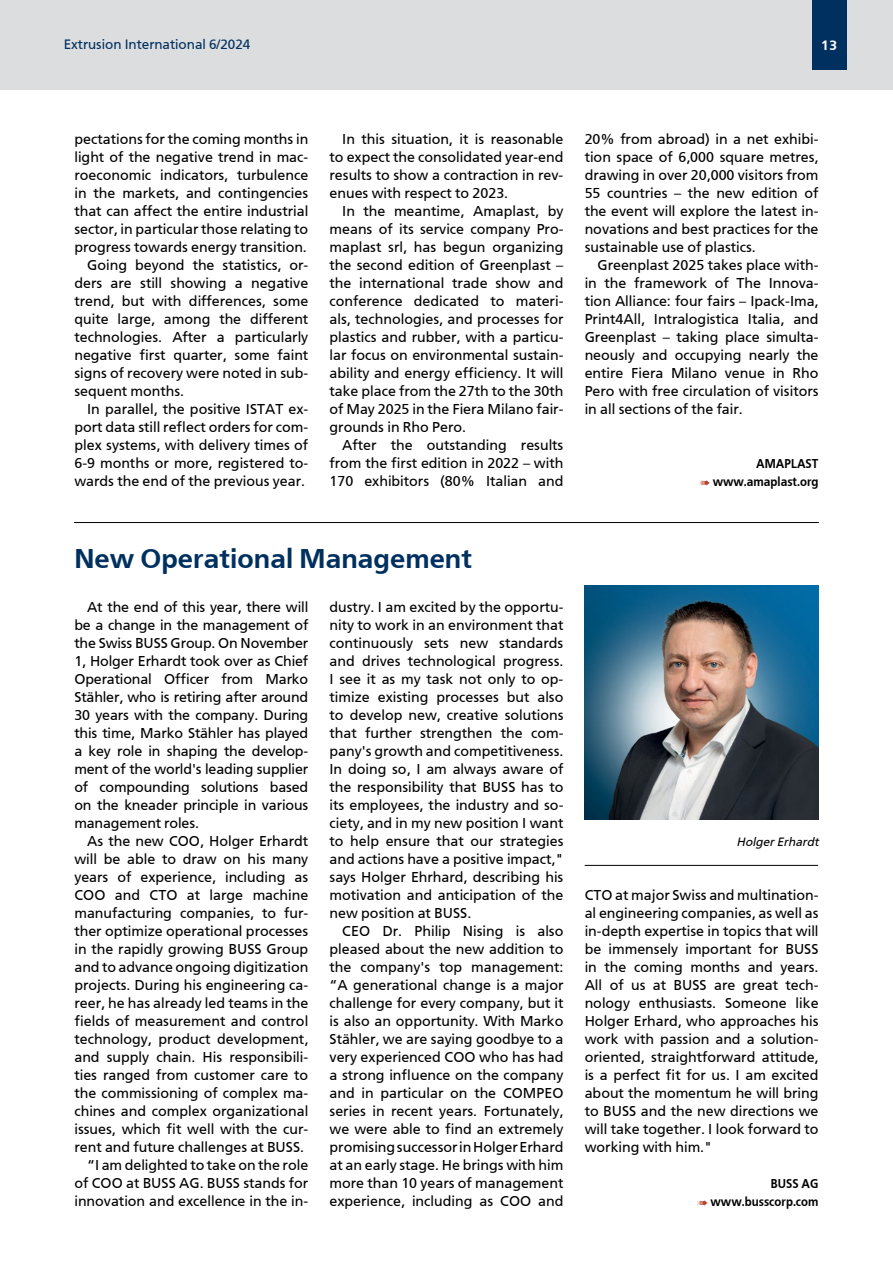
<style>
.page{position:relative;width:893px;height:1263px;background:#fff}
.page>*{position:absolute;margin:0;border:0;box-sizing:border-box;transform-origin:0 0}
.t1{font:700 27px "Frutiger Linotype";color:#00305f}
.t2{font:14.25px/18px "Frutiger Linotype";color:#000;text-align:justify}
.t3{font:13.5px "Frutiger Linotype";color:#00305f}
.t4{font:700 13.5px "Frutiger Linotype";color:#fff}
.t5{font:700 12.75px/18px "Frutiger Linotype";color:#000;text-align:right;scale:.9 1}
.t6{font:italic 12px "Frutiger Linotype";color:#000}
</style>
<div class="page">
<div style="left:0;top:0;width:893px;height:90px;background:#dcddde"></div>
<div style="left:812px;top:0;width:34px;height:69px;background:#00305f"></div>
<svg style="left:700px;top:480px;width:10px;height:6px"></svg>
<svg style="left:698px;top:1200px;width:10px;height:6px"></svg>
<img style="left:585px;top:586px;width:233px;height:233px">
<hr style="left:74px;top:522px;width:745px;height:1px;background:#000">
<hr style="left:585px;top:865px;width:233px;height:1px;background:#000">
<p class="t3" style="left:64px;top:37px;width:188px">Extrusion International 6/2024</p>
<p class="t4" style="left:821px;top:37px;width:18px">13</p>
<p class="t2" style="left:74px;top:130px;width:235px">pectations for the coming months in</p>
<p class="t2" style="left:74px;top:148px;width:235px">light of the negative trend in mac-</p>
<p class="t2" style="left:74px;top:166px;width:235px">roeconomic indicators, turbulence</p>
<p class="t2" style="left:74px;top:184px;width:235px">in the markets, and contingencies</p>
<p class="t2" style="left:74px;top:202px;width:235px">that can affect the entire industrial</p>
<p class="t2" style="left:74px;top:220px;width:235px">sector, in particular those relating to</p>
<p class="t2" style="left:74px;top:238px;width:234px">progress towards energy transition.</p>
<p class="t2" style="left:87px;top:256px;width:223px">Going beyond the statistics, or-</p>
<p class="t2" style="left:74px;top:274px;width:235px">ders are still showing a negative</p>
<p class="t2" style="left:74px;top:292px;width:235px">trend, but with differences, some</p>
<p class="t2" style="left:74px;top:310px;width:235px">quite large, among the different</p>
<p class="t2" style="left:74px;top:328px;width:235px">technologies. After a particularly</p>
<p class="t2" style="left:74px;top:346px;width:235px">negative first quarter, some faint</p>
<p class="t2" style="left:74px;top:364px;width:235px">signs of recovery were noted in sub-</p>
<p class="t2" style="left:74px;top:382px;width:111px">sequent months.</p>
<p class="t2" style="left:87px;top:400px;width:223px">In parallel, the positive ISTAT ex-</p>
<p class="t2" style="left:74px;top:418px;width:235px">port data still reflect orders for com-</p>
<p class="t2" style="left:74px;top:436px;width:235px">plex systems, with delivery times of</p>
<p class="t2" style="left:74px;top:454px;width:235px">6-9 months or more, registered to-</p>
<p class="t2" style="left:74px;top:472px;width:232px">wards the end of the previous year.</p>
<p class="t2" style="left:330px;top:130px;width:235px;text-indent:13px">In this situation, it is reasonable to expect the consolidated year-end results to show a contraction in rev&shy;enues with respect to 2023.</p>
<p class="t2" style="left:330px;top:202px;width:235px;text-indent:13px">In the meantime, Amaplast, by means of its service company Pro&shy;maplast srl, has begun organizing the second edition of Greenplast – the international trade show and conference dedicated to materi&shy;als, technologies, and processes for plastics and rubber, with a particu&shy;lar focus on environmental sustain&shy;ability and energy efficiency. It will take place from the 27th to the 30th of May 2025 in the Fiera Milano fair&shy;grounds in Rho Pero.</p>
<p class="t2" style="left:330px;top:436px;width:235px;text-indent:13px">After the outstanding results from the first edition in 2022 – with 170 exhibitors (80% Italian and</p>
<p class="t2" style="left:585px;top:130px;width:235px">20% from abroad) in a net exhibi&shy;tion space of 6,000 square metres, drawing in over 20,000 visitors from 55 countries – the new edition of the event will explore the latest in&shy;novations and best practices for the sustainable use of plastics.</p>
<p class="t2" style="left:585px;top:256px;width:235px;text-indent:13px">Greenplast 2025 takes place with&shy;in the framework of The Innova&shy;tion Alliance: four fairs – Ipack-Ima, Print4All, Intralogistica Italia, and Greenplast – taking place simulta&shy;neously and occupying nearly the entire Fiera Milano venue in Rho Pero with free circulation of visitors in all sections of the fair.</p>
<p class="t5" style="left:713px;top:455px;width:119px">AMAPLAST www.amaplast.org</p>
<h1 class="t1" style="left:74px;top:542px;width:399px">New Operational Management</h1>
<p class="t2" style="left:74px;top:598px;width:235px;text-indent:13px">At the end of this year, there will be a change in the management of the Swiss BUSS Group. On November 1, Holger Erhardt took over as Chief Operational Officer from Marko Stähler, who is retiring after around 30 years with the company. During this time, Marko Stähler has played a key role in shaping the develop&shy;ment of the world's leading supplier of compounding solutions based on the kneader principle in various management roles.</p>
<p class="t2" style="left:74px;top:832px;width:235px;text-align:right">As the new COO, Holger Erhardt will be able to draw on his many years of experience, including as COO and CTO at large machine manufacturing companies, to fur&shy;ther optimize operational processes in the rapidly growing BUSS Group and to advance ongoing digitization projects. During his engineering ca&shy;reer, he has already led teams in the fields of measurement and control technology, product development, and supply chain. His responsibili&shy;ties ranged from customer care to the commissioning of complex ma&shy;chines and complex organizational issues, which fit well with the cur&shy;rent and future challenges at BUSS. “I am delighted to take on the role of COO at BUSS AG. BUSS stands for innovation and excellence in the in-</p>
<p class="t2" style="left:330px;top:598px;width:235px">dustry. I am excited by the opportu&shy;nity to work in an environment that continuously sets new standards and drives technological progress.<br>I see it as my task not only to op&shy;timize existing processes but also to develop new, creative solutions that further strengthen the com&shy;pany's growth and competitiveness.<br>In doing so, I am always aware of the responsibility that BUSS has to its employees, the industry and so&shy;ciety, and in my new position I want to help ensure that our strategies and actions have a positive impact," says Holger Ehrhard, describing his motivation and anticipation of the new position at BUSS.</p>
<p class="t2" style="left:330px;top:922px;width:235px;text-indent:13px">CEO Dr. Philip Nising is also pleased about the new addition to the company's top management: “A generational change is a major challenge for every company, but it is also an opportunity. With Marko Stähler, we are saying goodbye to a very experienced COO who has had a strong influence on the company and in particular on the COMPEO series in recent years. Fortunately, we were able to find an extremely promising successor in Holger Erhard at an early stage. He brings with him more than 10 years of management experience, including as COO and</p>
<p class="t6" style="left:736px;top:835px;width:84px">Holger Erhardt</p>
<p class="t2" style="left:585px;top:886px;width:235px">CTO at major Swiss and multination&shy;al engineering companies, as well as in-depth expertise in topics that will be immensely important for BUSS in the coming months and years.<br>All of us at BUSS are great tech&shy;nology enthusiasts. Someone like Holger Erhard, who approaches his work with passion and a solution&shy;oriented, straightforward attitude, is a perfect fit for us. I am excited about the momentum he will bring to BUSS and the new directions we will take together. I look forward to working with him."</p>
<p class="t5" style="left:710px;top:1175px;width:122px">BUSS AG www.busscorp.com</p>
</div>
